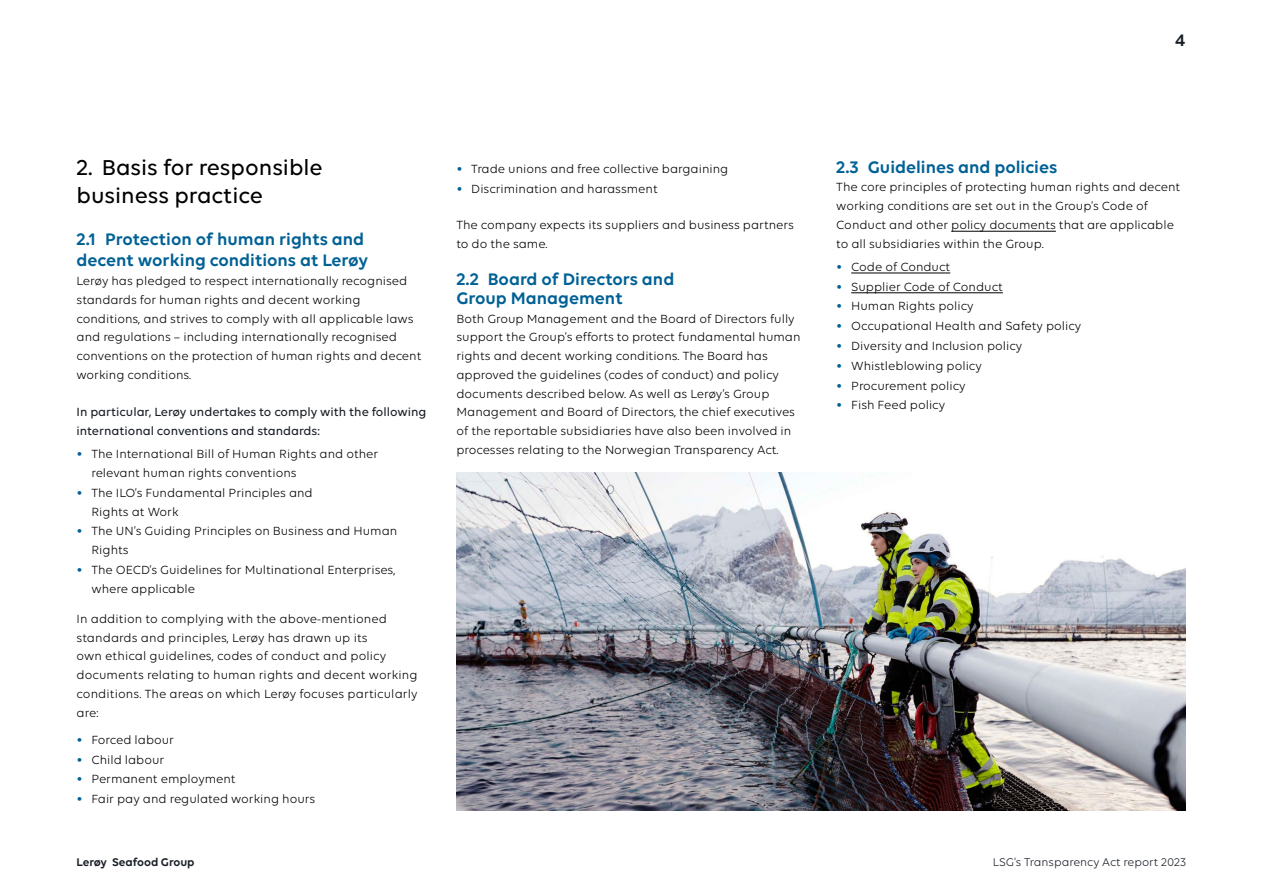
<style>
.page{position:relative;width:1263px;height:893px;background:#fff}
.page>*{position:absolute;margin:0;border:0;box-sizing:border-box;transform-origin:0 0}
.t1{font:500 23.25px/27.9px "Volte";color:#000}
.t2{font:600 18px/21px "Volte";color:#006195}
.t3{font:600 18px "Volte";color:#181d25}
.Brødtekst{font:12.75px/18.8px "Volte";color:#000}
.Brødtekst-2{font:500 12.75px/18.8px "Volte";color:#181d25}
.t4{font:12px "Volte";color:#181d25}
.t5{font:600 12px "Volte";color:#181d25}
.s1{font-size:16.5px;color:#006195}
</style>
<div class="page">
<hr style="left:951px;top:231px;width:105px;height:1px;background:#000">
<hr style="left:851px;top:273px;width:99px;height:1px;background:#000">
<hr style="left:851px;top:293px;width:152px;height:1px;background:#000">
<img style="left:456px;top:473px;width:729px;height:337px">
<h2 class="t3" style="left:1175px;top:30px;width:12px">4</h2>
<p class="t1" style="left:77px;top:153px;width:248px">2. Basis for responsible business practice</p>
<p class="t2" style="left:77px;top:228px;width:293px">2.1 Protection of human rights and decent working conditions at Lerøy</p>
<p class="Brødtekst" style="left:77px;top:271px;width:346px">Lerøy has pledged to respect internationally recognised standards for human rights and decent working conditions, and strives to comply with all applicable laws and regulations – including internationally recognised conventions on the protection of human rights and decent working conditions.</p>
<p class="Brødtekst-2" style="left:77px;top:403px;width:351px">In particular, Lerøy undertakes to comply with the following international conventions and standards:</p>
<p class="Brødtekst" style="left:91px;top:444px;width:288px;text-indent:-15px"><span class="s1">•</span> The International Bill of Human Rights and other relevant human rights conventions</p>
<p class="Brødtekst" style="left:91px;top:483px;width:223px;text-indent:-15px"><span class="s1">•</span> The ILO’s Fundamental Principles and<br>Rights at Work</p>
<p class="Brødtekst" style="left:91px;top:522px;width:307px;text-indent:-15px"><span class="s1">•</span> The UN’s Guiding Principles on Business and Human<br>Rights</p>
<p class="Brødtekst" style="left:91px;top:560px;width:306px;text-indent:-15px"><span class="s1">•</span> The OECD’s Guidelines for Multinational Enterprises, where applicable</p>
<p class="Brødtekst" style="left:77px;top:609px;width:342px">In addition to complying with the above-mentioned standards and principles, Lerøy has drawn up its<br>own ethical guidelines, codes of conduct and policy documents relating to human rights and decent working conditions. The areas on which Lerøy focuses particularly are:</p>
<p class="Brødtekst" style="left:77px;top:730px;width:99px"><span class="s1">•</span> Forced labour</p>
<p class="Brødtekst" style="left:77px;top:750px;width:89px"><span class="s1">•</span> Child labour</p>
<p class="Brødtekst" style="left:77px;top:770px;width:161px"><span class="s1">•</span> Permanent employment</p>
<p class="Brødtekst" style="left:77px;top:789px;width:240px"><span class="s1">•</span> Fair pay and regulated working hours</p>
<p class="Brødtekst" style="left:456px;top:159px;width:273px"><span class="s1">•</span> Trade unions and free collective bargaining</p>
<p class="Brødtekst" style="left:456px;top:179px;width:203px"><span class="s1">•</span> Discrimination and harassment</p>
<p class="Brødtekst" style="left:456px;top:215px;width:339px">The company expects its suppliers and business partners to do the same.</p>
<p class="t2" style="left:456px;top:269px;width:219px;line-height:18.8px">2.2 Board of Directors and<br>Group Management</p>
<p class="Brødtekst" style="left:456px;top:309px;width:346px">Both Group Management and the Board of Directors fully support the Group’s efforts to protect fundamental human rights and decent working conditions. The Board has approved the guidelines (codes of conduct) and policy documents described below. As well as Lerøy’s Group Management and Board of Directors, the chief executives of the reportable subsidiaries have also been involved in processes relating to the Norwegian Transparency Act.</p>
<p class="t2" style="left:836px;top:156px;width:222px">2.3 Guidelines and policies</p>
<p class="Brødtekst" style="left:836px;top:178px;width:346px">The core principles of protecting human rights and decent working conditions are set out in the Group’s Code of Conduct and other policy documents that are applicable to all subsidiaries within the Group.</p>
<p class="Brødtekst" style="left:836px;top:257px;width:115px"><span class="s1">•</span> Code of Conduct</p>
<p class="Brødtekst" style="left:836px;top:277px;width:168px"><span class="s1">•</span> Supplier Code of Conduct</p>
<p class="Brødtekst" style="left:836px;top:297px;width:139px"><span class="s1">•</span> Human Rights policy</p>
<p class="Brødtekst" style="left:836px;top:316px;width:246px"><span class="s1">•</span> Occupational Health and Safety policy</p>
<p class="Brødtekst" style="left:836px;top:336px;width:187px"><span class="s1">•</span> Diversity and Inclusion policy</p>
<p class="Brødtekst" style="left:836px;top:356px;width:147px"><span class="s1">•</span> Whistleblowing policy</p>
<p class="Brødtekst" style="left:836px;top:376px;width:131px"><span class="s1">•</span> Procurement policy</p>
<p class="Brødtekst" style="left:836px;top:396px;width:110px"><span class="s1">•</span> Fish Feed policy</p>
<p class="t5" style="left:77px;top:855px;width:120px">Lerøy Seafood Group</p>
<p class="t4" style="left:993px;top:855px;width:195px">LSG’s Transparency Act report 2023</p>
</div>
